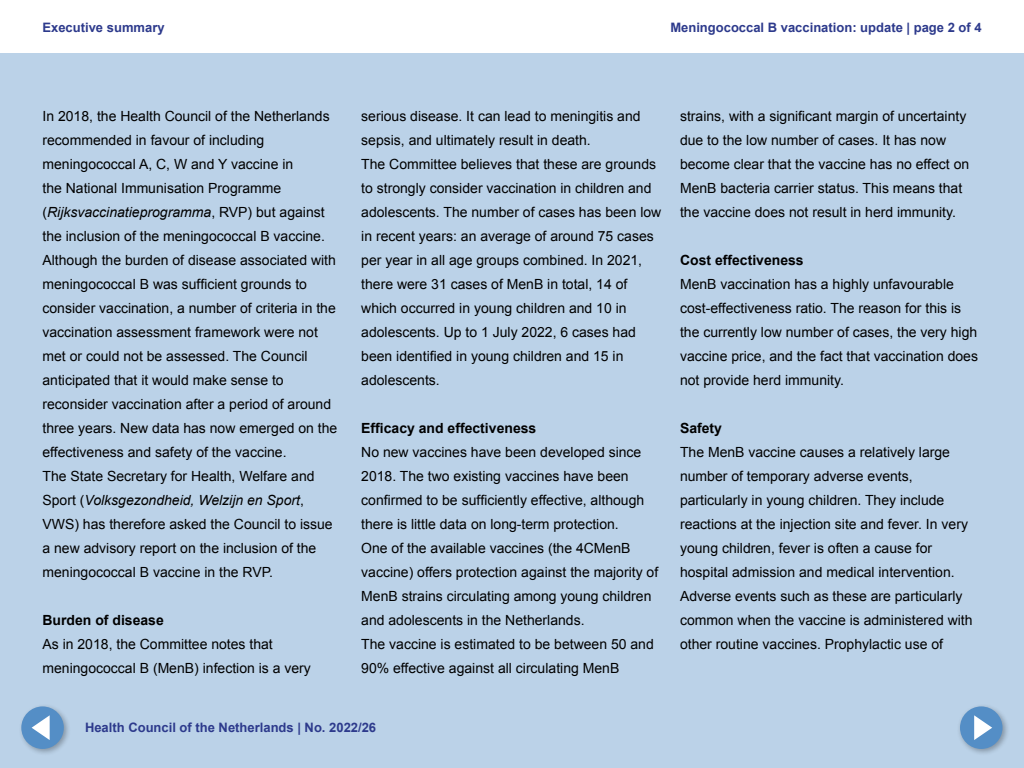
<style>
.page{position:relative;width:1024px;height:768px;background:#fff}
.page>*{position:absolute;margin:0;border:0;box-sizing:border-box;transform-origin:0 0}
.Plat_z_ruimte{font:14px/24px "Arial";color:#000}
.Kop_z_nr_vet{font:700 14px "Arial";color:#000}
.t1{font:700 13px "Arial";color:#2d3a8c}
.s1{font-style:italic}
</style>
<div class="page">
<div style="left:0;top:54px;width:1024px;height:714px;background:#bbd2e8"></div>
<div style="left:18px;top:703px;width:53px;height:53px;background:#000;opacity:.3"></div>
<div style="left:21px;top:706px;width:43px;height:43px;background:#548ec6;border-radius:50%"></div>
<svg style="left:32px;top:715px;width:18px;height:25px"></svg>
<div style="left:957px;top:703px;width:53px;height:53px;background:#000;opacity:.3"></div>
<div style="left:960px;top:706px;width:43px;height:43px;background:#548ec6;border-radius:50%"></div>
<svg style="left:974px;top:715px;width:18px;height:25px"></svg>
<p class="t1" style="left:43px;top:19px;width:124px">Executive summary</p>
<p class="t1" style="left:670px;top:19px;width:313px">Meningococcal B vaccination: update | page 2 of 4</p>
<p class="Plat_z_ruimte" style="left:43px;top:104px;width:296px">In 2018, the Health Council of the Netherlands recommended in favour of including meningococcal A, C, W and Y vaccine in<br>the National Immunisation Programme (<span class="s1">Rijksvaccinatieprogramma</span>, RVP) but against the inclusion of the meningococcal B vaccine.<br>Although the burden of disease associated with meningococcal B was sufficient grounds to consider vaccination, a number of criteria in the vaccination assessment framework were not met or could not be assessed. The Council anticipated that it would make sense to reconsider vaccination after a period of around three years. New data has now emerged on the effectiveness and safety of the vaccine.<br>The State Secretary for Health, Welfare and Sport (<span class="s1">Volksgezondheid, Welzijn en Sport</span>, VWS) has therefore asked the Council to issue a new advisory report on the inclusion of the meningococcal B vaccine in the RVP.</p>
<h2 class="Kop_z_nr_vet" style="left:43px;top:611px;width:123px">Burden of disease</h2>
<p class="Plat_z_ruimte" style="left:43px;top:632px;width:270px">As in 2018, the Committee notes that meningococcal B (MenB) infection is a very</p>
<p class="Plat_z_ruimte" style="left:361px;top:104px;width:302px">serious disease. It can lead to meningitis and sepsis, and ultimately result in death.<br>The Committee believes that these are grounds to strongly consider vaccination in children and adolescents. The number of cases has been low in recent years: an average of around 75 cases per year in all age groups combined. In 2021, there were 31 cases of MenB in total, 14 of which occurred in young children and 10 in adolescents. Up to 1 July 2022, 6 cases had been identified in young children and 15 in adolescents.</p>
<h2 class="Kop_z_nr_vet" style="left:361px;top:419px;width:177px">Efficacy and effectiveness</h2>
<p class="Plat_z_ruimte" style="left:361px;top:440px;width:298px">No new vaccines have been developed since 2018. The two existing vaccines have been confirmed to be sufficiently effective, although there is little data on long-term protection.<br>One of the available vaccines (the 4CMenB vaccine) offers protection against the majority of MenB strains circulating among young children and adolescents in the Netherlands.<br>The vaccine is estimated to be between 50 and 90% effective against all circulating MenB</p>
<p class="t1" style="left:85px;top:719px;width:293px">Health Council of the Netherlands | No. 2022/26</p>
<p class="Plat_z_ruimte" style="left:680px;top:104px;width:291px">strains, with a significant margin of uncertainty due to the low number of cases. It has now become clear that the vaccine has no effect on MenB bacteria carrier status. This means that the vaccine does not result in herd immunity.</p>
<h2 class="Kop_z_nr_vet" style="left:680px;top:251px;width:125px">Cost effectiveness</h2>
<p class="Plat_z_ruimte" style="left:680px;top:272px;width:300px">MenB vaccination has a highly unfavourable cost-effectiveness ratio. The reason for this is the currently low number of cases, the very high vaccine price, and the fact that vaccination does not provide herd immunity.</p>
<h2 class="Kop_z_nr_vet" style="left:680px;top:419px;width:44px">Safety</h2>
<p class="Plat_z_ruimte" style="left:680px;top:440px;width:294px">The MenB vaccine causes a relatively large number of temporary adverse events, particularly in young children. They include reactions at the injection site and fever. In very young children, fever is often a cause for hospital admission and medical intervention.<br>Adverse events such as these are particularly common when the vaccine is administered with other routine vaccines. Prophylactic use of</p>
</div>
